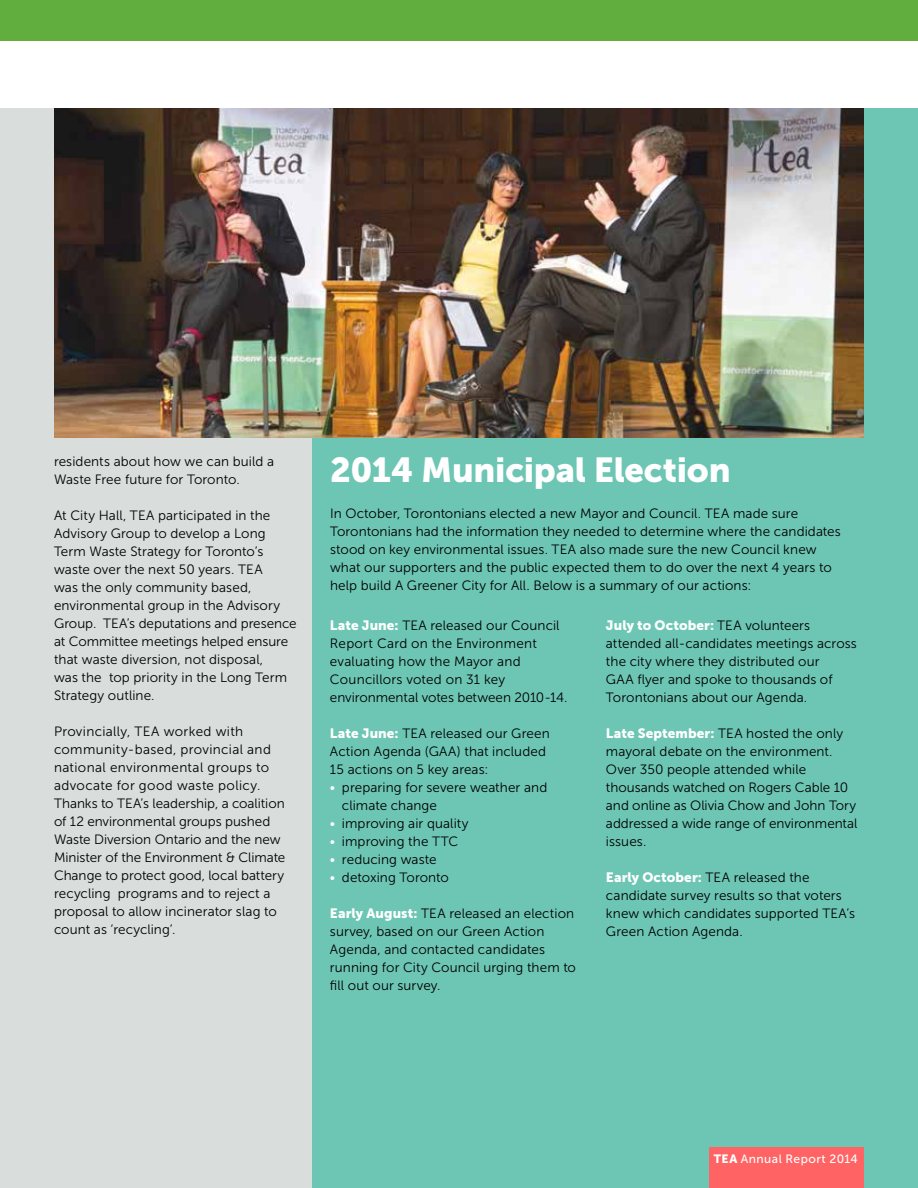
<style>
.page{position:relative;width:918px;height:1188px;background:#fff}
.page>*{position:absolute;margin:0;border:0;box-sizing:border-box;transform-origin:0 0}
.t1{font:34.5px "Museo Sans 900";letter-spacing:-.01em;color:#fff}
.t2{font:13.5px/18px "Museo Sans 300";letter-spacing:.005em;color:#000}
.t3{font:13.5px "Museo Sans 900";letter-spacing:.01em;color:#fff}
.t4{font:12px "Museo Sans 500";letter-spacing:.035em;color:#fff}
.s1{font-family:"Museo Sans 900";color:#fff}
.s2{color:#fff}
.s3{font-family:"Museo Sans 300";color:#000}
.s4{font-family:"Museo Sans 900"}
</style>
<div class="page">
<div style="left:0;top:108px;width:312px;height:1080px;background:#d9dddc"></div>
<div style="left:312px;top:108px;width:606px;height:1080px;background:#6dc6b4"></div>
<img style="left:54px;top:108px;width:810px;height:330px">
<div style="left:0;top:0;width:918px;height:40px;background:#61ad3e"></div>
<div style="left:709px;top:1148px;width:155px;height:40px;background:#ff6364"></div>
<p class="t2" style="left:54px;top:453px;width:222px">residents about how we can build a<br>Waste Free future for Toronto.</p>
<p class="t2" style="left:54px;top:507px;width:244px">At City Hall, TEA participated in the Advisory Group to develop a Long Term Waste Strategy for Toronto’s waste over the next 50 years. TEA<br>was the only community based, environmental group in the Advisory Group. TEA’s deputations and presence at Committee meetings helped ensure that waste diversion, not disposal,<br>was the top priority in the Long Term Strategy outline.</p>
<p class="t2" style="left:54px;top:723px;width:233px">Provincially, TEA worked with community-based, provincial and national environmental groups to advocate for good waste policy.<br>Thanks to TEA’s leadership, a coalition of 12 environmental groups pushed Waste Diversion Ontario and the new Minister of the Environment &amp; Climate Change to protect good, local battery recycling programs and to reject a proposal to allow incinerator slag to count as ‘recycling’.</p>
<h1 class="t1" style="left:330px;top:450px;width:402px">2014 Municipal Election</h1>
<p class="t2" style="left:330px;top:504px;width:512px">In October, Torontonians elected a new Mayor and Council. TEA made sure Torontonians had the information they needed to determine where the candidates stood on key environmental issues. TEA also made sure the new Council knew what our supporters and the public expected them to do over the next 4 years to help build A Greener City for All. Below is a summary of our actions:</p>
<p class="t2" style="left:330px;top:617px;width:239px"><span class="s1">Late June:</span> TEA released our Council<br>Report Card on the Environment evaluating how the Mayor and<br>Councillors voted on 31 key environmental votes between 2010-14.</p>
<p class="t2" style="left:330px;top:725px;width:221px"><span class="s1">Late June:</span> TEA released our Green<br>Action Agenda (GAA) that included<br>15 actions on 5 key areas:</p>
<p class="t2" style="left:342px;top:779px;width:207px;text-indent:-12px"><span class="s2">•</span> preparing for severe weather and climate change</p>
<p class="t2" style="left:330px;top:815px;width:140px"><span class="s2">•</span> improving air quality</p>
<p class="t2" style="left:330px;top:833px;width:130px"><span class="s2">•</span> improving the TTC</p>
<p class="t2" style="left:330px;top:851px;width:108px"><span class="s2">•</span> reducing waste</p>
<p class="t2" style="left:330px;top:869px;width:121px"><span class="s2">•</span> detoxing Toronto</p>
<p class="t2" style="left:330px;top:905px;width:248px"><span class="s1">Early August:</span> TEA released an election survey, based on our Green Action Agenda, and contacted candidates running for City Council urging them to fill out our survey.</p>
<p class="t3" style="left:606px;top:618px;width:206px">July to October: <span class="s3">TEA volunteers</span></p>
<p class="t2" style="left:606px;top:635px;width:252px">attended all-candidates meetings across the city where they distributed our<br>GAA flyer and spoke to thousands of Torontonians about our Agenda.</p>
<p class="t2" style="left:606px;top:725px;width:253px"><span class="s1">Late September:</span> TEA hosted the only mayoral debate on the environment.<br>Over 350 people attended while thousands watched on Rogers Cable 10 and online as Olivia Chow and John Tory addressed a wide range of environmental issues.</p>
<p class="t2" style="left:606px;top:869px;width:250px"><span class="s1">Early October:</span> TEA released the candidate survey results so that voters knew which candidates supported TEA’s Green Action Agenda.</p>
<p class="t4" style="left:714px;top:1153px;width:146px"><span class="s4">TEA</span> Annual Report 2014</p>
</div>
